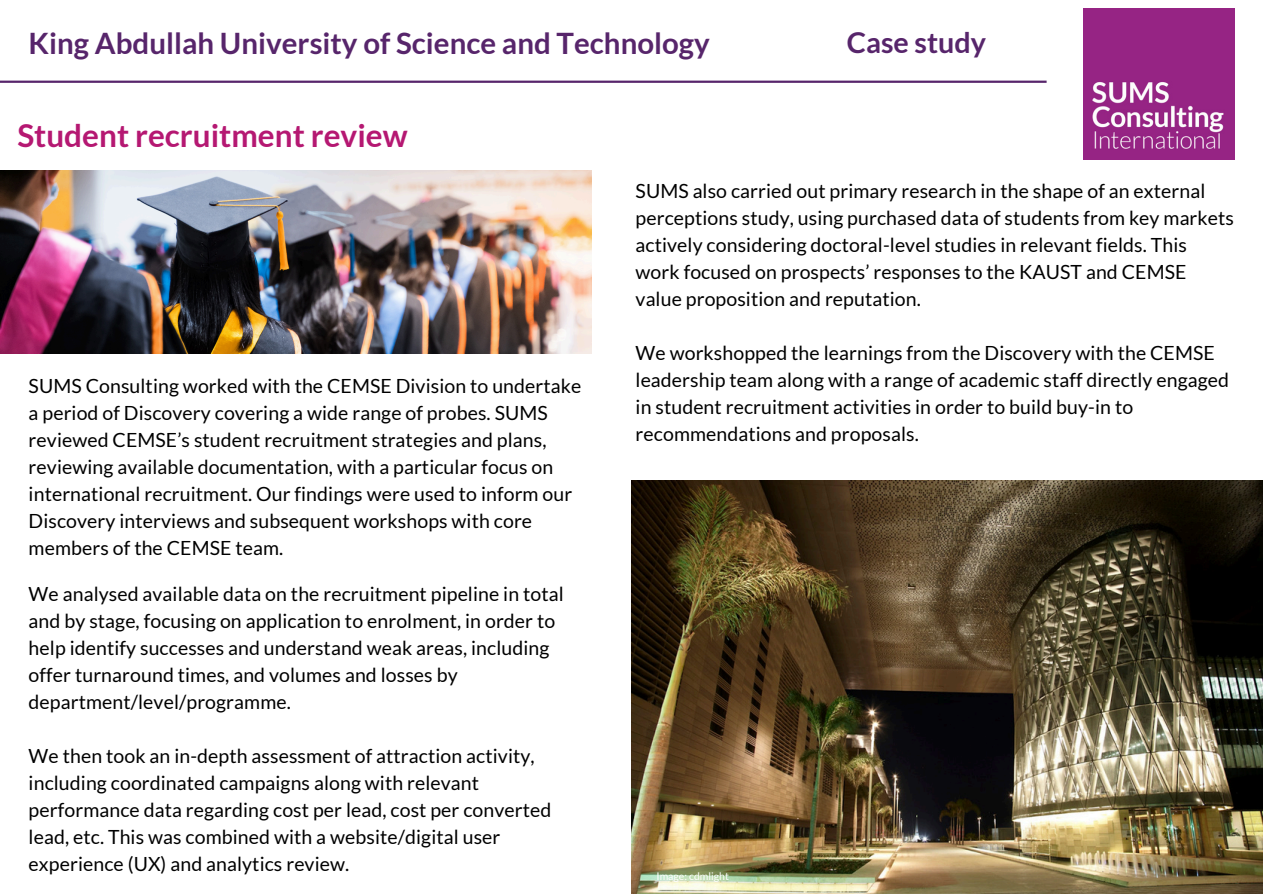
<style>
.page{position:relative;width:1263px;height:894px;background:#fff}
.page>*{position:absolute;margin:0;border:0;box-sizing:border-box;transform-origin:0 0}
.t1{font:700 31.5px "Lato";color:#b51872}
.t2{font:700 29.4px "Lato";color:#57256b}
.t3{font:700 28.65px "Lato";color:#57256b}
.t4{font:19.5px/27px "Lato";letter-spacing:.005em;color:#000}
.t5{font:10.5px "Lato";color:#fff}
</style>
<div class="page">
<hr style="left:0;top:81px;width:1047px;height:2px;background:#57256b">
<img style="left:1084px;top:9px;width:150px;height:151px">
<img style="left:0;top:171px;width:592px;height:182px">
<img style="left:631px;top:480px;width:632px;height:413px">
<h1 class="t2" style="left:29px;top:25px;width:683px">King Abdullah University of Science and Technology</h1>
<p class="t3" style="left:847px;top:25px;width:141px">Case study</p>
<p class="t1" style="left:17px;top:116px;width:392px">Student recruitment review</p>
<h1 class="t4" style="left:29px;top:372px;width:554px">SUMS Consulting worked with the CEMSE Division to undertake a period of Discovery covering a wide range of probes. SUMS reviewed CEMSE’s student recruitment strategies and plans, reviewing available documentation, with a particular focus on international recruitment. Our findings were used to inform our Discovery interviews and subsequent workshops with core members of the CEMSE team.</h1>
<h1 class="t4" style="left:29px;top:579px;width:537px">We analysed available data on the recruitment pipeline in total and by stage, focusing on application to enrolment, in order to help identify successes and understand weak areas, including offer turnaround times, and volumes and losses by department/level/programme.</h1>
<p class="t4" style="left:29px;top:741px;width:524px">We then took an in-depth assessment of attraction activity, including coordinated campaigns along with relevant performance data regarding cost per lead, cost per converted lead, etc. This was combined with a website/digital user experience (UX) and analytics review.</p>
<p class="t4" style="left:636px;top:177px;width:600px">SUMS also carried out primary research in the shape of an external perceptions study, using purchased data of students from key markets actively considering doctoral-level studies in relevant fields. This work focused on prospects’ responses to the KAUST and CEMSE value proposition and reputation.</p>
<h2 class="t4" style="left:636px;top:339px;width:595px">We workshopped the learnings from the Discovery with the CEMSE leadership team along with a range of academic staff directly engaged in student recruitment activities in order to build buy-in to recommendations and proposals.</h2>
<h2 class="t5" style="left:656px;top:868px;width:74px">Image: cdmlight</h2>
</div>
